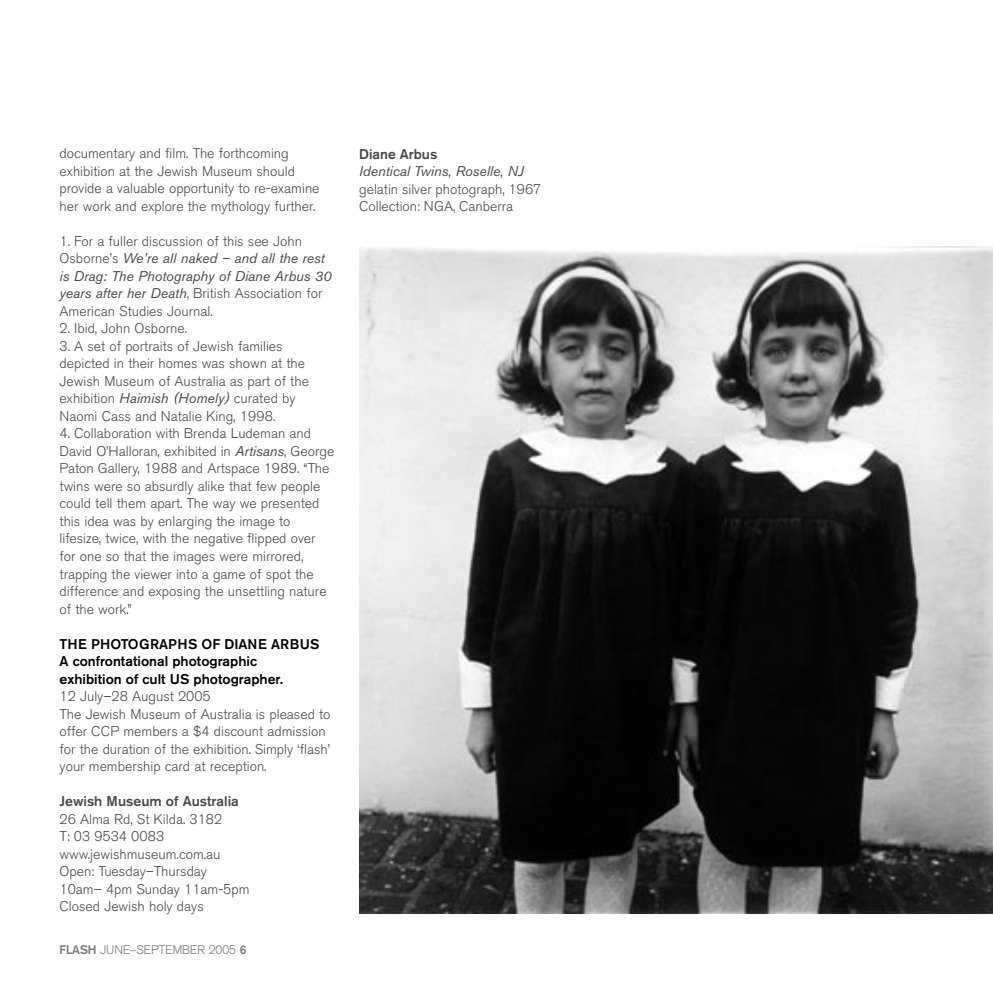
<style>
.page{position:relative;width:993px;height:993px;background:#fff}
.page>*{position:absolute;margin:0;border:0;box-sizing:border-box;transform-origin:0 0}
.footnote_text{font:300 14px/17.5px "Akzidenz Grotesk BE";color:#484848}
.endnote_text{font:300 14px/17.5px "Akzidenz Grotesk BE";color:#484848}
.t1{font:500 14px/17.5px "Akzidenz Grotesk BE";color:#000}
.t2{font:500 14px/17.5px "Akzidenz Grotesk BE";color:#484848}
.t3{font:italic 14px "Akzidenz Grotesk BE";color:#484848}
.t4{font:300 12.25px "Akzidenz Grotesk";color:#7c7c7c}
.s1{font-weight:400;font-style:italic}
.s2{font-weight:300}
.s3{font-weight:700}
</style>
<div class="page">
<img style="left:359px;top:246px;width:633px;height:667px">
<p class="footnote_text" style="left:60px;top:145px;width:261px">documentary and film. The forthcoming exhibition at the Jewish Museum should provide a valuable opportunity to re-examine her work and explore the mythology further.</p>
<p class="footnote_text" style="left:60px;top:232px;width:273px">1. For a fuller discussion of this see John Osborne’s <span class="s1">We’re all naked – and all the rest is Drag: The Photography of Diane Arbus 30 years after her Death</span>, British Association for American Studies Journal.</p>
<p class="endnote_text" style="left:60px;top:320px;width:129px">2. Ibid, John Osborne.</p>
<p class="endnote_text" style="left:60px;top:337px;width:251px">3. A set of portraits of Jewish families depicted in their homes was shown at the Jewish Museum of Australia as part of the exhibition <span class="s1">Haimish (Homely)</span> curated by Naomi Cass and Natalie King, 1998.</p>
<p class="footnote_text" style="left:60px;top:425px;width:276px">4. Collaboration with Brenda Ludeman and David O’Halloran, exhibited in <span class="s1">Artisans</span>, George Paton Gallery, 1988 and Artspace 1989. “The twins were so absurdly alike that few people could tell them apart. The way we presented this idea was by enlarging the image to lifesize, twice, with the negative flipped over for one so that the images were mirrored, trapping the viewer into a game of spot the difference and exposing the unsettling nature of the work.”</p>
<p class="t1" style="left:60px;top:634px;width:261px">THE PHOTOGRAPHS OF DIANE ARBUS<br>A confrontational photographic</p>
<p class="t1" style="left:60px;top:669px;width:225px">exhibition of cult US photographer.</p>
<p class="footnote_text" style="left:60px;top:687px;width:272px">12 July–28 August 2005<br>The Jewish Museum of Australia is pleased to offer CCP members a $4 discount admission for the duration of the exhibition. Simply ‘flash’ your membership card at reception.</p>
<p class="t2" style="left:60px;top:792px;width:181px">Jewish Museum of Australia<br><span class="s2">26 Alma Rd, St Kilda. 3182</span></p>
<p class="footnote_text" style="left:60px;top:827px;width:162px">T: 03 9534 0083 www.jewishmuseum.com.au<br>Open: Tuesday–Thursday</p>
<p class="footnote_text" style="left:60px;top:880px;width:191px">10am– 4pm Sunday 11am-5pm<br>Closed Jewish holy days</p>
<p class="t4" style="left:60px;top:941px;width:188px"><span class="s3">FLASH</span> JUNE–SEPTEMBER 2005 <span class="s3">6</span></p>
<p class="t2" style="left:359px;top:145px;width:80px">Diane Arbus</p>
<p class="t3" style="left:359px;top:163px;width:166px">Identical Twins, Roselle, NJ</p>
<p class="footnote_text" style="left:359px;top:180px;width:184px">gelatin silver photograph, 1967</p>
<p class="footnote_text" style="left:359px;top:198px;width:156px">Collection: NGA, Canberra</p>
</div>
